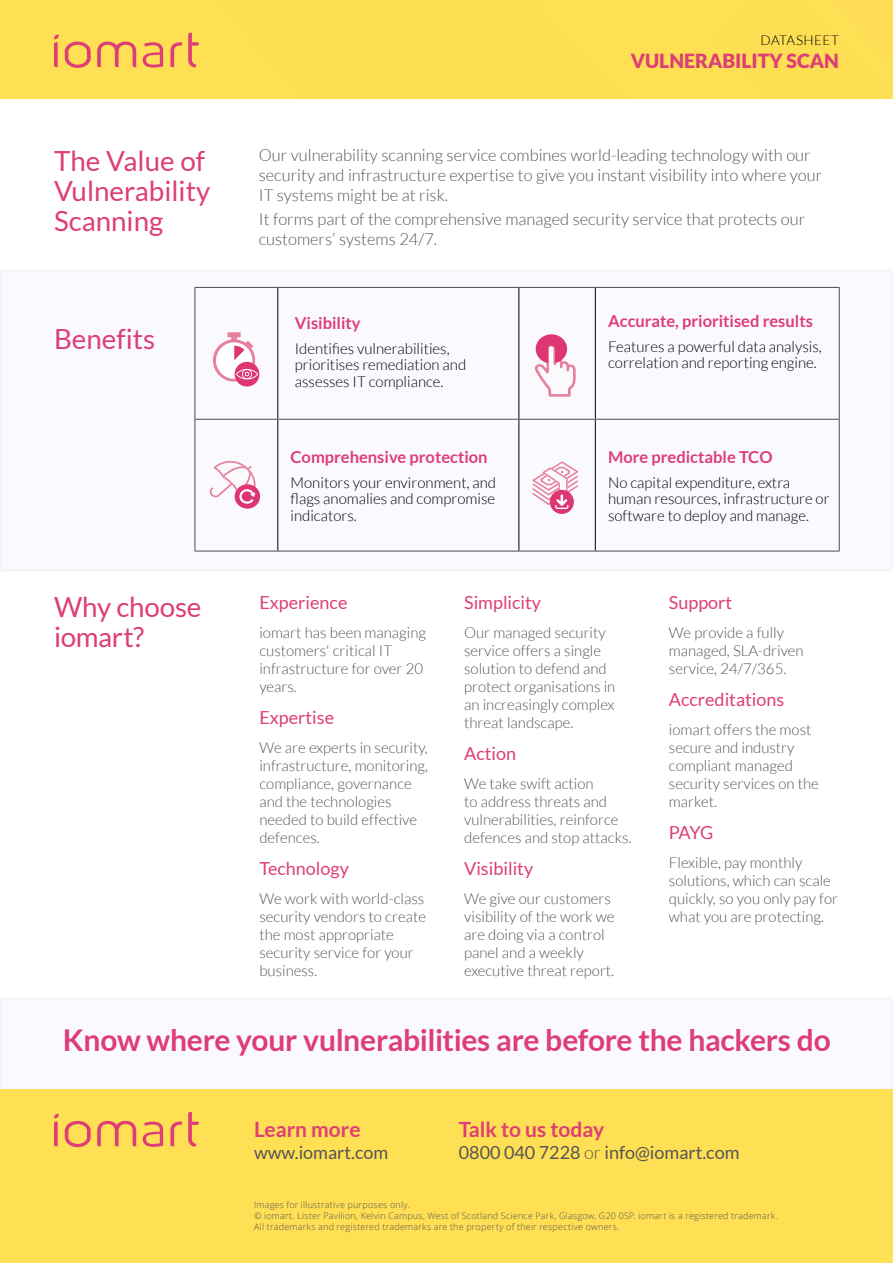
<style>
.page{position:relative;width:893px;height:1263px;background:#fff}
.page>*{position:absolute;margin:0;border:0;box-sizing:border-box;transform-origin:0 0}
.t1{font:700 30px "Lato";letter-spacing:-.01em;color:#dd3e76}
.t2{font:27.75px/30px "Lato";color:#dd3e76}
.t3{font:700 21px "Lato";color:#de3e76}
.t4{font:900 19.5px "Lato";color:#dd3e76}
.t5{font:18px "Lato";color:#dd3e76}
.t6{font:18px "Lato";color:#555}
.t7{font:300 16.5px/19.8px "Lato";color:#555}
.t8{font:700 16.5px "Lato";color:#dd3e76}
.t9{font:300 15px/18px "Lato";color:#555}
.t10{font:300 15px/16.5px "Lato";color:#000}
.t11{font:300 13.5px "Lato";letter-spacing:.02em;color:#000}
.t12{font:300 9px/10.8px "Open Sans";letter-spacing:.025em;color:#555}
.s1{font-weight:300}
</style>
<div class="page">
<div style="left:1px;top:270px;width:891px;height:300px;background:#fafafe"></div>
<div style="left:0;top:269px;width:893px;height:302px;border:2px solid #f4f5f9"></div>
<div style="left:1px;top:998px;width:891px;height:100px;background:#fafafe"></div>
<hr style="left:277px;top:288px;width:1px;height:131px;background:#000">
<hr style="left:518px;top:288px;width:1px;height:131px;background:#000">
<hr style="left:595px;top:288px;width:1px;height:131px;background:#000">
<hr style="left:277px;top:420px;width:1px;height:131px;background:#000">
<hr style="left:518px;top:420px;width:1px;height:131px;background:#000">
<hr style="left:595px;top:420px;width:1px;height:131px;background:#000">
<hr style="left:195px;top:287px;width:83px;height:1px;background:#4d4d4c">
<hr style="left:195px;top:288px;width:1px;height:131px;background:#4d4d4c">
<hr style="left:278px;top:287px;width:241px;height:1px;background:#4d4d4c">
<hr style="left:519px;top:287px;width:76px;height:1px;background:#4d4d4c">
<hr style="left:595px;top:287px;width:245px;height:1px;background:#4d4d4c">
<hr style="left:839px;top:288px;width:1px;height:131px;background:#4d4d4c">
<hr style="left:195px;top:419px;width:83px;height:1px;background:#4d4d4c">
<hr style="left:195px;top:420px;width:1px;height:131px;background:#4d4d4c">
<hr style="left:278px;top:419px;width:241px;height:1px;background:#4d4d4c">
<hr style="left:519px;top:419px;width:76px;height:1px;background:#4d4d4c">
<hr style="left:595px;top:419px;width:245px;height:1px;background:#4d4d4c">
<hr style="left:839px;top:420px;width:1px;height:131px;background:#4d4d4c">
<hr style="left:195px;top:551px;width:83px;height:1px;background:#4d4d4c">
<hr style="left:278px;top:551px;width:241px;height:1px;background:#4d4d4c">
<hr style="left:519px;top:551px;width:76px;height:1px;background:#4d4d4c">
<hr style="left:595px;top:551px;width:245px;height:1px;background:#4d4d4c">
<div style="left:0;top:1089px;width:893px;height:174px;background:#ffdf53"></div>
<svg style="left:97px;top:1121px;width:39px;height:25px"></svg>
<svg style="left:170px;top:1121px;width:12px;height:25px"></svg>
<svg style="left:143px;top:1121px;width:20px;height:26px"></svg>
<svg style="left:54px;top:1114px;width:5px;height:32px"></svg>
<svg style="left:65px;top:1121px;width:26px;height:26px"></svg>
<svg style="left:188px;top:1112px;width:11px;height:34px"></svg>
<div style="left:0;top:0;width:893px;height:99px;background:#fede53"></div>
<svg style="left:97px;top:42px;width:39px;height:25px"></svg>
<svg style="left:170px;top:42px;width:12px;height:25px"></svg>
<svg style="left:143px;top:42px;width:20px;height:26px"></svg>
<svg style="left:54px;top:34px;width:5px;height:33px"></svg>
<svg style="left:65px;top:42px;width:26px;height:26px"></svg>
<svg style="left:188px;top:33px;width:11px;height:34px"></svg>
<svg style="left:235px;top:362px;width:24px;height:25px"></svg>
<svg style="left:213px;top:332px;width:45px;height:50px"></svg>
<div style="left:235px;top:484px;width:25px;height:25px;background:#dd3673;border-radius:50%"></div>
<svg style="left:210px;top:461px;width:46px;height:44px"></svg>
<div style="left:536px;top:334px;width:31px;height:30px;background:#dd3673;border-radius:50%"></div>
<svg style="left:535px;top:344px;width:41px;height:53px"></svg>
<div style="left:550px;top:490px;width:24px;height:24px;background:#dd3673;border-radius:50%"></div>
<svg style="left:532px;top:461px;width:46px;height:48px"></svg>
<h2 class="t2" style="left:54px;top:146px;width:158px">The Value of<br>Vulnerability<br>Scanning</h2>
<h2 class="t2" style="left:54px;top:323px;width:103px">Benefits</h2>
<h2 class="t2" style="left:54px;top:592px;width:149px">Why choose iomart?</h2>
<p class="t11" style="left:761px;top:32px;width:80px">DATASHEET</p>
<h3 class="t4" style="left:631px;top:49px;width:210px">VULNERABILITY SCAN</h3>
<p class="t7" style="left:259px;top:145px;width:565px">Our vulnerability scanning service combines world-leading technology with our security and infrastructure expertise to give you instant visibility into where your<br>IT systems might be at risk.</p>
<p class="t7" style="left:259px;top:209px;width:548px">It forms part of the comprehensive managed security service that protects our customers’ systems 24/7.</p>
<p class="t8" style="left:295px;top:313px;width:67px">Visibility</p>
<p class="t10" style="left:295px;top:340px;width:173px">Identifies vulnerabilities, prioritises remediation and assesses IT compliance.</p>
<p class="t8" style="left:291px;top:447px;width:199px">Comprehensive protection</p>
<p class="t10" style="left:291px;top:474px;width:207px;text-align:justify">Monitors your environment, and flags anomalies and compromise indicators.</p>
<p class="t8" style="left:608px;top:311px;width:206px">Accurate, prioritised results</p>
<p class="t10" style="left:608px;top:338px;width:215px">Features a powerful data analysis, correlation and reporting engine.</p>
<p class="t8" style="left:608px;top:447px;width:166px">More predictable TCO</p>
<p class="t10" style="left:608px;top:474px;width:223px">No capital expenditure, extra human resources, infrastructure or software to deploy and manage.</p>
<p class="t5" style="left:259px;top:593px;width:90px">Experience</p>
<p class="t9" style="left:259px;top:623px;width:168px">iomart has been managing customers' critical IT infrastructure for over 20 years.</p>
<p class="t5" style="left:259px;top:707px;width:76px">Expertise</p>
<p class="t9" style="left:259px;top:738px;width:170px">We are experts in security, infrastructure, monitoring, compliance, governance and the technologies needed to build effective defences.</p>
<p class="t5" style="left:259px;top:858px;width:91px">Technology</p>
<p class="t9" style="left:259px;top:889px;width:168px">We work with world-class security vendors to create the most appropriate security service for your business.</p>
<p class="t5" style="left:464px;top:593px;width:79px">Simplicity</p>
<p class="t9" style="left:464px;top:623px;width:153px">Our managed security service offers a single solution to defend and protect organisations in an increasingly complex threat landscape.</p>
<p class="t5" style="left:464px;top:743px;width:53px">Action</p>
<p class="t9" style="left:464px;top:774px;width:169px">We take swift action<br>to address threats and vulnerabilities, reinforce defences and stop attacks.</p>
<p class="t5" style="left:464px;top:858px;width:71px">Visibility</p>
<p class="t9" style="left:464px;top:889px;width:152px">We give our customers visibility of the work we are doing via a control panel and a weekly executive threat report.</p>
<p class="t5" style="left:669px;top:593px;width:65px">Support</p>
<p class="t9" style="left:669px;top:623px;width:136px">We provide a fully managed, SLA-driven service, 24/7/365.</p>
<p class="t5" style="left:669px;top:689px;width:117px">Accreditations</p>
<p class="t9" style="left:669px;top:720px;width:151px">iomart offers the most secure and industry compliant managed security services on the market.</p>
<p class="t5" style="left:669px;top:822px;width:46px">PAYG</p>
<p class="t9" style="left:669px;top:853px;width:171px">Flexible, pay monthly solutions, which can scale quickly, so you only pay for what you are protecting.</p>
<h1 class="t1" style="left:63px;top:1023px;width:769px">Know where your vulnerabilities are before the hackers do</h1>
<h3 class="t3" style="left:459px;top:1118px;width:147px">Talk to us today</h3>
<p class="t6" style="left:459px;top:1142px;width:282px">0800 040 7228 <span class="s1">or</span> info@iomart.com</p>
<p class="t12" style="left:254px;top:1199px;width:525px">Images for illustrative purposes only.<br>© iomart. Lister Pavilion, Kelvin Campus, West of Scotland Science Park, Glasgow, G20 0SP. iomart is a registered trademark.<br>All trademarks and registered trademarks are the property of their respective owners.</p>
<h3 class="t3" style="left:254px;top:1118px;width:108px">Learn more</h3>
<p class="t6" style="left:254px;top:1142px;width:136px">www.iomart.com</p>
</div>
